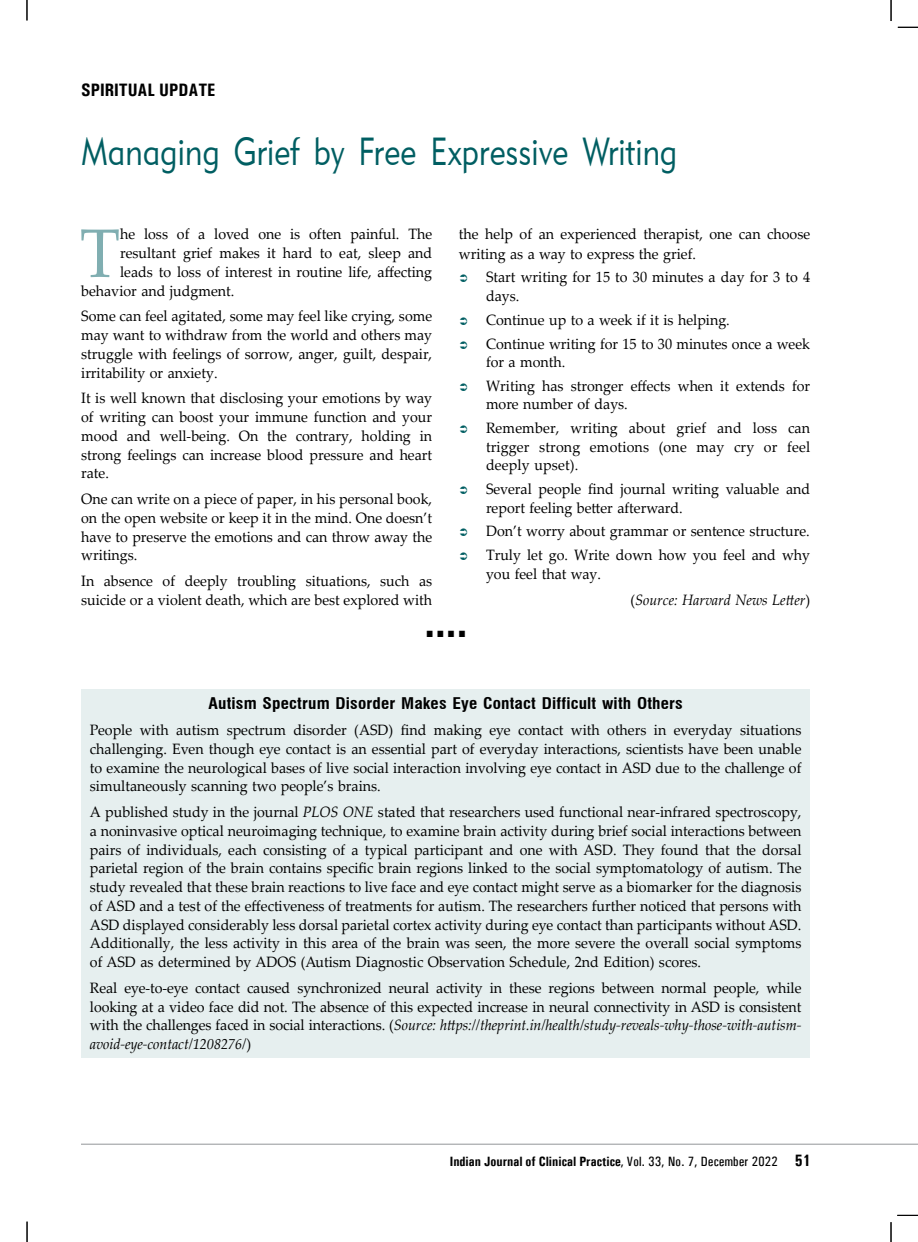
<style>
.page{position:relative;width:918px;height:1242px;background:#fff}
.page>*{position:absolute;margin:0;border:0;box-sizing:border-box;transform-origin:0 0}
.t1{font:68.85px "Palatino Linotype";color:#80aeb1;scale:.95 1}
.t2{font:39px "Geometric 415 BT Lite A";letter-spacing:.01em;color:#005e62;scale:.8 1}
.t3{font:700 18px "Univers Condensed";color:#000}
.t4{font:700 condensed 15.75px "Swiss 721 BT";letter-spacing:.01em;color:#000;scale:1.1 1}
.t5{font:15px/18.8px "Palatino Linotype";color:#000;scale:.95 1}
.t6{font:italic 15px "Palatino Linotype";color:#000;scale:.95 1}
.t7{font:700 13.5px "Univers Condensed";color:#000}
.t8{font:13.5px "Arial";color:#000;scale:.9 1}
.s1{font-style:normal}
.s2{font-style:italic}
.s3{font-weight:400}
.s4{font-size:16.5px}
</style>
<div class="page">
<hr style="left:81px;top:1144px;width:837px;height:1px;background:#939598">
<svg style="left:27px;top:0;width:1px;height:20px"></svg>
<svg style="left:27px;top:1222px;width:1px;height:20px"></svg>
<svg style="left:891px;top:0;width:1px;height:21px"></svg>
<svg style="left:898px;top:27px;width:20px;height:1px"></svg>
<svg style="left:897px;top:1215px;width:21px;height:1px"></svg>
<svg style="left:891px;top:1222px;width:1px;height:20px"></svg>
<div style="left:81px;top:689px;width:729px;height:369px;background:#e6efef"></div>
<p class="t3" style="left:81px;top:79px;width:136px">Spiritual Update</p>
<h2 class="t2" style="left:81px;top:127px;width:747px">Managing Grief by Free Expressive Writing</h2>
<h1 class="t1" style="left:80px;top:205px;width:44px">T</h1>
<p class="t5" style="left:120px;top:224px;width:330px">he loss of a loved one is often painful. The</p>
<p class="t5" style="left:120px;top:243px;width:330px">resultant grief makes it hard to eat, sleep and</p>
<p class="t5" style="left:120px;top:262px;width:330px">leads to loss of interest in routine life, affecting</p>
<p class="t5" style="left:81px;top:281px;width:163px">behavior and judgment.</p>
<p class="t5" style="left:81px;top:306px;width:371px;text-align:justify">Some can feel agitated, some may feel like crying, some may want to withdraw from the world and others may struggle with feelings of sorrow, anger, guilt, despair, irritability or anxiety.</p>
<p class="t5" style="left:81px;top:388px;width:371px;text-align:justify">It is well known that disclosing your emotions by way of writing can boost your immune function and your mood and well-being. On the contrary, holding in strong feelings can increase blood pressure and heart rate.</p>
<p class="t5" style="left:81px;top:489px;width:371px;text-align:justify">One can write on a piece of paper, in his personal book, on the open website or keep it in the mind. One doesn’t have to preserve the emotions and can throw away the writings.</p>
<p class="t5" style="left:81px;top:571px;width:371px">In absence of deeply troubling situations, such as suicide or a violent death, which are best explored with</p>
<p class="t5" style="left:459px;top:224px;width:371px;line-height:19.2px">the help of an experienced therapist, one can choose writing as a way to express the grief.</p>
<p class="t5" style="left:486px;top:268px;width:343px">Start writing for 15 to 30 minutes a day for 3 to 4 days.</p>
<p class="t5" style="left:486px;top:307px;width:343px;line-height:23.9px">Continue up to a week if it is helping.<br>Continue writing for 15 to 30 minutes once a week</p>
<p class="t5" style="left:486px;top:350px;width:343px;line-height:23.9px">for a month.<br>Writing has stronger effects when it extends for</p>
<p class="t5" style="left:486px;top:392px;width:343px;line-height:23.9px">more number of days.<br>Remember, writing about grief and loss can</p>
<p class="t5" style="left:486px;top:437px;width:343px">trigger strong emotions (one may cry or feel deeply upset).</p>
<p class="t5" style="left:486px;top:479px;width:343px">Several people find journal writing valuable and report feeling better afterward.</p>
<p class="t5" style="left:486px;top:519px;width:343px;line-height:23.9px">Don’t worry about grammar or sentence structure.<br>Truly let go. Write down how you feel and why</p>
<p class="t5" style="left:486px;top:564px;width:123px">you feel that way.</p>
<p class="t6" style="left:630px;top:589px;width:191px"><span class="s1">(</span>Source: Harvard News Letter<span class="s1">)</span></p>
<p class="t8" style="left:426px;top:623px;width:45px">■ ■ ■ ■</p>
<p class="t4" style="left:209px;top:694px;width:433px">Autism Spectrum Disorder Makes Eye Contact Difficult with Others</p>
<p class="t5" style="left:90px;top:720px;width:751px;text-align:justify">People with autism spectrum disorder (ASD) find making eye contact with others in everyday situations challenging. Even though eye contact is an essential part of everyday interactions, scientists have been unable to examine the neurological bases of live social interaction involving eye contact in ASD due to the challenge of simultaneously scanning two people’s brains.</p>
<p class="t5" style="left:90px;top:802px;width:751px;text-align:justify">A published study in the journal <span class="s2">PLOS ONE</span> stated that researchers used functional near-infrared spectroscopy, a noninvasive optical neuroimaging technique, to examine brain activity during brief social interactions between pairs of individuals, each consisting of a typical participant and one with ASD. They found that the dorsal parietal region of the brain contains specific brain regions linked to the social symptomatology of autism. The study revealed that these brain reactions to live face and eye contact might serve as a biomarker for the diagnosis of ASD and a test of the effectiveness of treatments for autism. The researchers further noticed that persons with ASD displayed considerably less dorsal parietal cortex activity during eye contact than participants without ASD.<br>Additionally, the less activity in this area of the brain was seen, the more severe the overall social symptoms of ASD as determined by ADOS (Autism Diagnostic Observation Schedule, 2nd Edition) scores.</p>
<p class="t5" style="left:90px;top:978px;width:751px;text-align:justify">Real eye-to-eye contact caused synchronized neural activity in these regions between normal people, while looking at a video face did not. The absence of this expected increase in neural connectivity in ASD is consistent with the challenges faced in social interactions. (<span class="s2">Source: https://theprint.in/health/study-reveals-why-those-with-autism&shy;avoid-eye-contact/1208276/</span>)</p>
<p class="t7" style="left:450px;top:1153px;width:362px">Indian Journal of Clinical Practice<span class="s3">, Vol. 33, No. 7, December 2022</span> <span class="s4">51</span></p>
</div>
